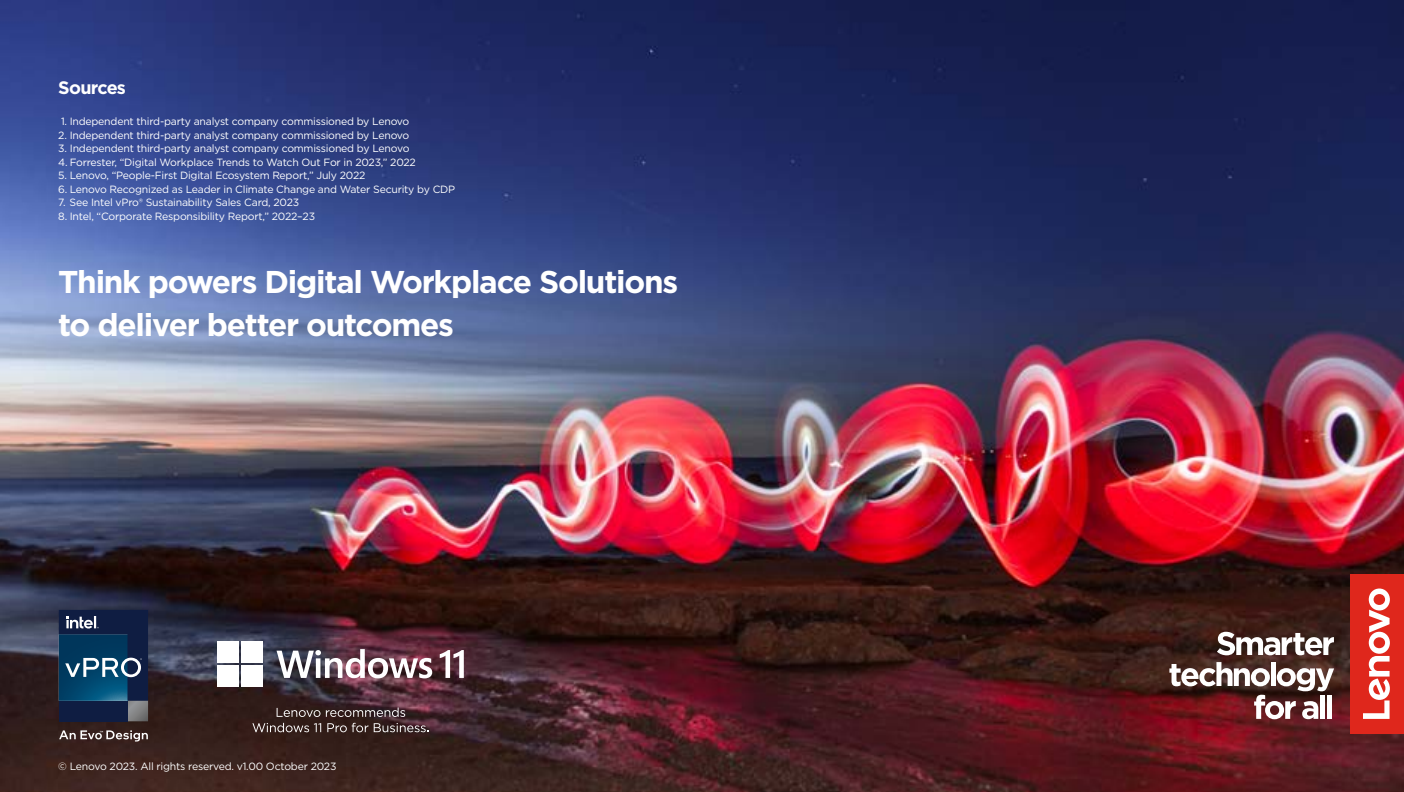
<style>
.page{position:relative;width:1404px;height:792px;background:#fff}
.page>*{position:absolute;margin:0;border:0;box-sizing:border-box;transform-origin:0 0}
.t1{font:700 31.5px/43.5px "Gotham";letter-spacing:-.04em;color:#fff}
.t2{font:700 18px "Gotham";letter-spacing:-.04em;color:#fff}
.t3{font:10.5px "Gotham";letter-spacing:-.02em;color:#fff}
</style>
<div class="page">
<img style="left:0;top:0;width:1404px;height:792px">
<div style="left:217px;top:641px;width:22px;height:22px;background:#fff"></div>
<div style="left:241px;top:641px;width:22px;height:22px;background:#fff"></div>
<div style="left:217px;top:665px;width:22px;height:22px;background:#fff"></div>
<div style="left:241px;top:665px;width:22px;height:22px;background:#fff"></div>
<img style="left:277px;top:649px;width:155px;height:29px">
<svg style="left:440px;top:650px;width:24px;height:28px"></svg>
<svg style="left:252px;top:707px;width:176px;height:25px;background:#513e3d"></svg>
<svg style="left:59px;top:730px;width:89px;height:11px"></svg>
<svg style="left:59px;top:610px;width:89px;height:111px;background:#1f4162"></svg>
<svg style="left:1217px;top:631px;width:117px;height:24px"></svg>
<svg style="left:1169px;top:662px;width:165px;height:57px"></svg>
<div style="left:1320px;top:695px;width:5px;height:24px;background:#fff"></div>
<div style="left:1327px;top:695px;width:5px;height:24px;background:#fff"></div>
<div style="left:1351px;top:574px;width:53px;height:159px;background:#df271c"></div>
<svg style="left:1363px;top:588px;width:27px;height:131px"></svg>
<h2 class="t2" style="left:58px;top:76px;width:69px">Sources</h2>
<p class="t3" style="left:61px;top:115px;width:350px">1. Independent third-party analyst company commissioned by Lenovo</p>
<p class="t3" style="left:58px;top:128px;width:353px">2. Independent third-party analyst company commissioned by Lenovo</p>
<p class="t3" style="left:58px;top:142px;width:353px">3. Independent third-party analyst company commissioned by Lenovo</p>
<p class="t3" style="left:58px;top:155px;width:359px">4. Forrester, “Digital Workplace Trends to Watch Out For in 2023,” 2022</p>
<p class="t3" style="left:58px;top:169px;width:309px">5. Lenovo, “People-First Digital Ecosystem Report,” July 2022</p>
<p class="t3" style="left:58px;top:182px;width:398px">6. Lenovo Recognized as Leader in Climate Change and Water Security by CDP</p>
<p class="t3" style="left:58px;top:196px;width:243px">7. See Intel vPro® Sustainability Sales Card, 2023</p>
<p class="t3" style="left:58px;top:209px;width:258px">8. Intel, “Corporate Responsibility Report,” 2022–23</p>
<h1 class="t1" style="left:58px;top:260px;width:621px">Think powers Digital Workplace Solutions to deliver better outcomes</h1>
<p class="t3" style="left:58px;top:759px;width:280px">© Lenovo 2023. All rights reserved. v1.00 October 2023</p>
</div>
